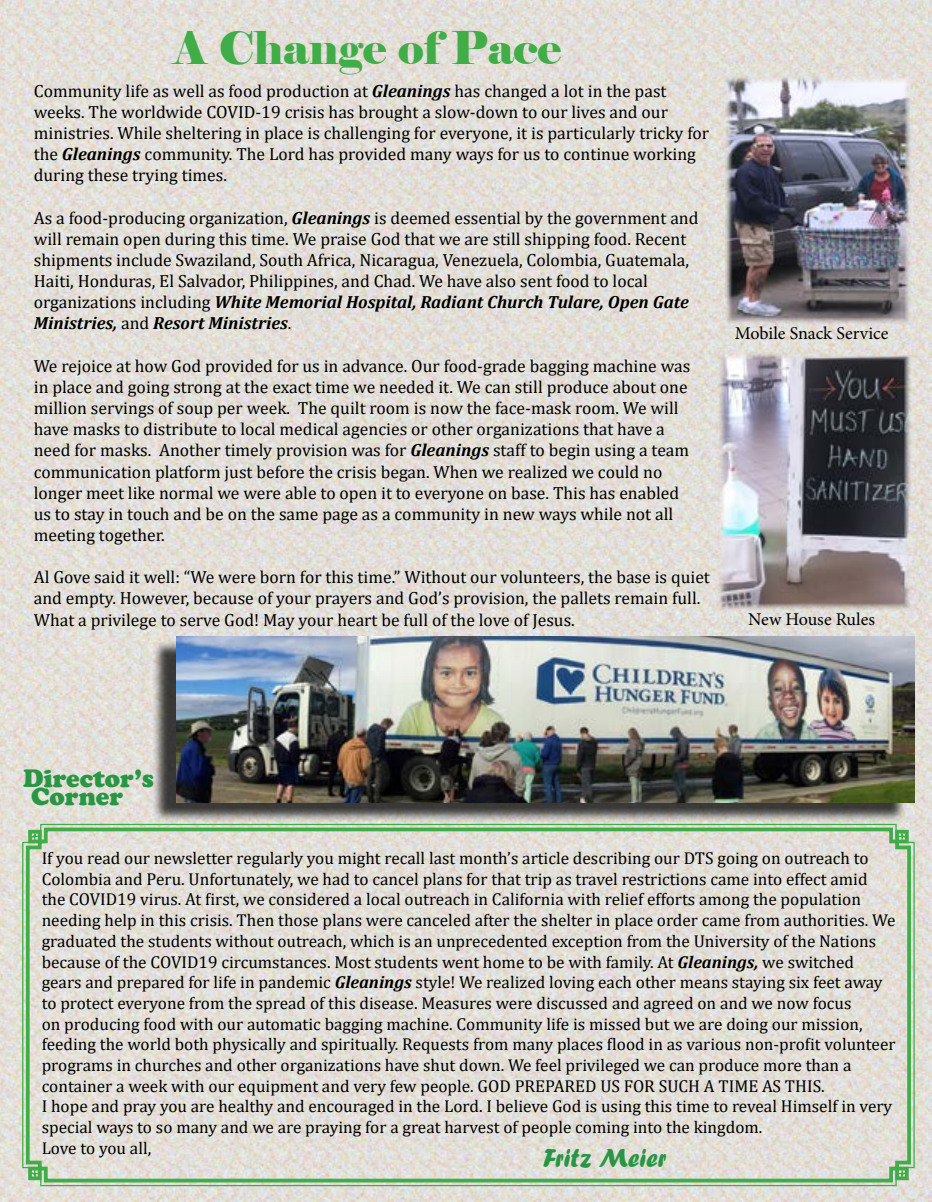
<style>
.page{position:relative;width:932px;height:1202px;background:#fff}
.page>*{position:absolute;margin:0;border:0;box-sizing:border-box;transform-origin:0 0}
.t1{font:45px "Elephant";color:#41ad49}
.t2{font:27px "Forte";color:#299644}
.t3{font:900 25.5px "Cooper";color:#299644}
.t4{font:18px "Minion Pro";color:#000}
.t5{font:17.7px/21.1px "Cambria";color:#000}
.t6{font:17.25px/20.7px "Cambria";color:#000}
.s1{font-weight:700;font-style:italic}
</style>
<div class="page">
<img style="left:0;top:0;width:932px;height:1201px">
<svg style="left:24px;top:825px;width:888px;height:359px;background:#ddddd3"></svg>
<div style="left:152px;top:640px;width:754px;height:183px;background:#000;opacity:.75"></div>
<img style="left:177px;top:636px;width:737px;height:167px">
<img style="left:718px;top:353px;width:193px;height:257px">
<img style="left:725px;top:76px;width:186px;height:248px">
<h1 class="t1" style="left:173px;top:19px;width:389px">A Change of Pace</h1>
<p class="t5" style="left:34px;top:80px;width:677px">Community life as well as food production at <span class="s1">Gleanings</span> has changed a lot in the past weeks. The worldwide COVID-19 crisis has brought a slow-down to our lives and our ministries. While sheltering in place is challenging for everyone, it is particularly tricky for the <span class="s1">Gleanings</span> community. The Lord has provided many ways for us to continue working during these trying times.</p>
<p class="t5" style="left:34px;top:207px;width:666px">As a food-producing organization, <span class="s1">Gleanings</span> is deemed essential by the government and will remain open during this time. We praise God that we are still shipping food. Recent shipments include Swaziland, South Africa, Nicaragua, Venezuela, Colombia, Guatemala, Haiti, Honduras, El Salvador, Philippines, and Chad. We have also sent food to local organizations including <span class="s1">White Memorial Hospital, Radiant Church Tulare, Open Gate Ministries,</span> and <span class="s1">Resort Ministries</span>.</p>
<p class="t5" style="left:34px;top:355px;width:658px">We rejoice at how God provided for us in advance. Our food-grade bagging machine was in place and going strong at the exact time we needed it. We can still produce about one million servings of soup per week. The quilt room is now the face-mask room. We will have masks to distribute to local medical agencies or other organizations that have a need for masks. Another timely provision was for <span class="s1">Gleanings</span> staff to begin using a team communication platform just before the crisis began. When we realized we could no longer meet like normal we were able to open it to everyone on base. This has enabled us to stay in touch and be on the same page as a community in new ways while not all meeting together.</p>
<p class="t5" style="left:34px;top:566px;width:677px">Al Gove said it well: “We were born for this time.” Without our volunteers, the base is quiet and empty. However, because of your prayers and God’s provision, the pallets remain full.<br>What a privilege to serve God! May your heart be full of the love of Jesus.</p>
<p class="t4" style="left:734px;top:321px;width:155px">Mobile Snack Service</p>
<p class="t4" style="left:748px;top:607px;width:128px">New House Rules</p>
<h3 class="t3" style="left:23px;top:763px;width:132px">Director’s</h3>
<h3 class="t3" style="left:31px;top:781px;width:94px">Corner</h3>
<p class="t6" style="left:42px;top:847px;width:855px">If you read our newsletter regularly you might recall last month’s article describing our DTS going on outreach to Colombia and Peru. Unfortunately, we had to cancel plans for that trip as travel restrictions came into effect amid the COVID19 virus. At first, we considered a local outreach in California with relief efforts among the population needing help in this crisis. Then those plans were canceled after the shelter in place order came from authorities. We graduated the students without outreach, which is an unprecedented exception from the University of the Nations because of the COVID19 circumstances. Most students went home to be with family. At <span class="s1">Gleanings,</span> we switched gears and prepared for life in pandemic <span class="s1">Gleanings</span> style! We realized loving each other means staying six feet away to protect everyone from the spread of this disease. Measures were discussed and agreed on and we now focus<br>on producing food with our automatic bagging machine. Community life is missed but we are doing our mission, feeding the world both physically and spiritually. Requests from many places flood in as various non-profit volunteer programs in churches and other organizations have shut down. We feel privileged we can produce more than a container a week with our equipment and very few people. GOD PREPARED US FOR SUCH A TIME AS THIS.<br>I hope and pray you are healthy and encouraged in the Lord. I believe God is using this time to reveal Himself in very special ways to so many and we are praying for a great harvest of people coming into the kingdom.<br>Love to you all,</p>
<h2 class="t2" style="left:543px;top:1141px;width:125px">Fritz Meier</h2>
</div>
